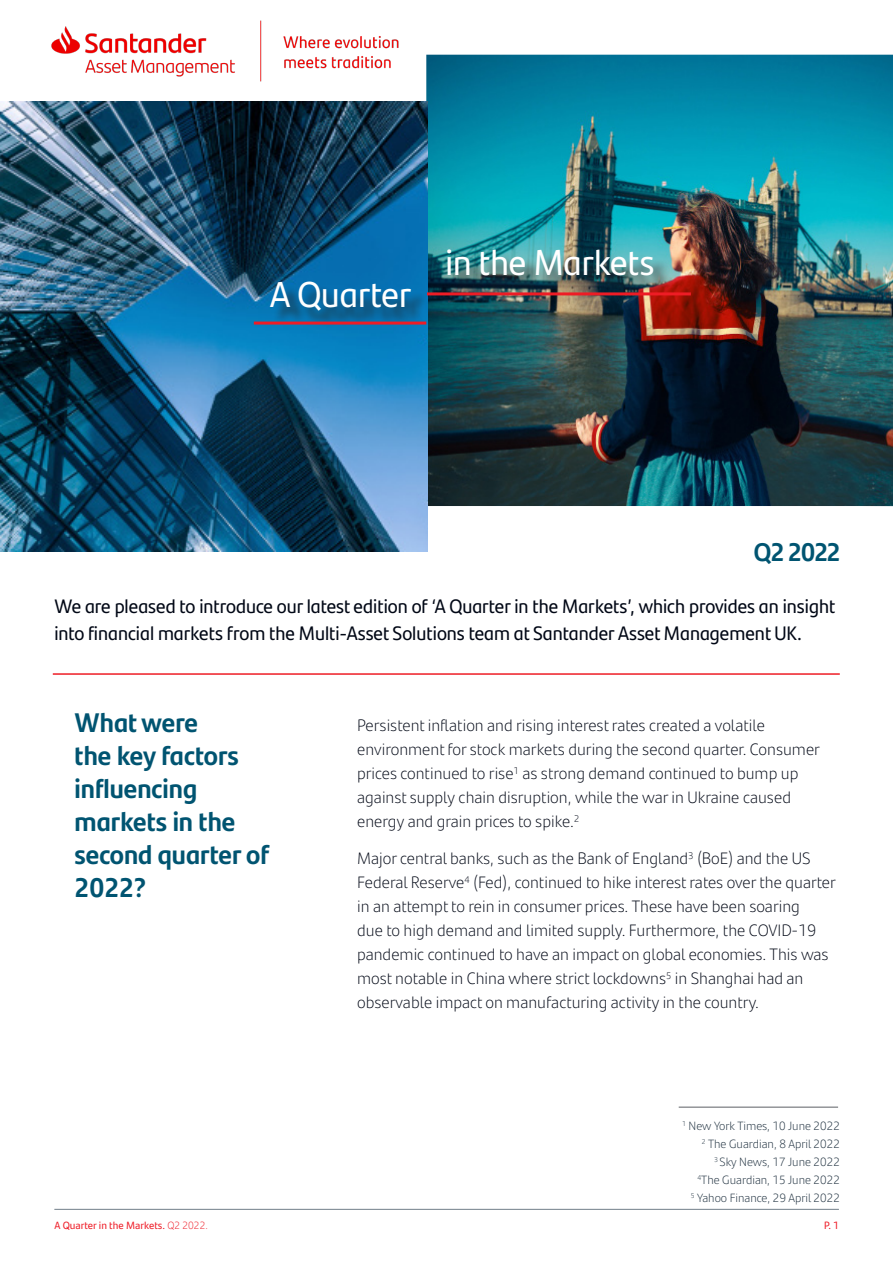
<style>
.page{position:relative;width:893px;height:1263px;background:#fff}
.page>*{position:absolute;margin:0;border:0;box-sizing:border-box;transform-origin:0 0}
.t1{font:36px "Santander Headline";color:#fff}
.t2{font:700 27px/33px "Santander Headline";color:#005471}
.t3{font:700 25.5px "Santander Headline";color:#005471}
.t4{font:19.5px/27px "Santander Headline";color:#000715}
.SAM_Body_Copy{font:300 16.5px/24px "Santander Text";color:#000715}
.t5{font:300 12px "Santander Text";color:#172938}
.t6{font:10.5px "Santander Text";color:#ee1c27}
.t7{font:10.5px "Santander Headline";color:#ee1c27}
.s1{font-weight:300}
</style>
<div class="page">
<hr style="left:54px;top:1209px;width:785px;height:1px;background:#727f8a">
<hr style="left:53px;top:673px;width:787px;height:2px;background:#ee1c25">
<img style="left:426px;top:55px;width:467px;height:451px">
<img style="left:0;top:102px;width:427px;height:449px">
<div style="left:450px;top:252px;width:221px;height:42px;background:#231f20;opacity:.75"></div>
<div style="left:273px;top:284px;width:156px;height:45px;background:#231f20;opacity:.75"></div>
<hr style="left:254px;top:322px;width:172px;height:3px;background:#ee1c25">
<hr style="left:427px;top:292px;width:264px;height:3px;background:#ee1c25">
<img style="left:51px;top:20px;width:348px;height:62px">
<hr style="left:679px;top:1106px;width:159px;height:2px;background:#939598">
<p class="t1" style="left:270px;top:268px;width:143px">A Quarter</p>
<p class="t1" style="left:445px;top:235px;width:210px">in the Markets</p>
<p class="t3" style="left:754px;top:532px;width:87px">Q2 2022</p>
<p class="t4" style="left:54px;top:592px;width:782px">We are pleased to introduce our latest edition of ‘A Quarter in the Markets’, which provides an insight into financial markets from the Multi-Asset Solutions team at Santander Asset Management UK.</p>
<p class="t2" style="left:75px;top:704px;width:196px">What were<br>the key factors influencing markets in the second quarter of<br>2022?</p>
<p class="SAM_Body_Copy" style="left:357px;top:713px;width:464px">Persistent inflation and rising interest rates created a volatile environment for stock markets during the second quarter. Consumer prices continued to rise<sup>1</sup> as strong demand continued to bump up against supply chain disruption, while the war in Ukraine caused energy and grain prices to spike.<sup>2</sup></p>
<p class="SAM_Body_Copy" style="left:357px;top:846px;width:480px">Major central banks, such as the Bank of England<sup>3</sup> (BoE) and the US Federal Reserve<sup>4</sup> (Fed), continued to hike interest rates over the quarter in an attempt to rein in consumer prices. These have been soaring<br>due to high demand and limited supply. Furthermore, the COVID-19 pandemic continued to have an impact on global economies. This was most notable in China where strict lockdowns<sup>5</sup> in Shanghai had an observable impact on manufacturing activity in the country.</p>
<p class="t5" style="left:682px;top:1117px;width:159px"><sup>1</sup> New York Times, 10 June 2022</p>
<p class="t5" style="left:702px;top:1135px;width:140px"><sup>2</sup> The Guardian, 8 April 2022</p>
<p class="t5" style="left:714px;top:1153px;width:127px"><sup>3</sup> Sky News, 17 June 2022</p>
<p class="t5" style="left:697px;top:1171px;width:144px"><sup>4</sup>The Guardian, 15 June 2022</p>
<p class="t5" style="left:691px;top:1189px;width:151px"><sup>5</sup> Yahoo Finance, 29 April 2022</p>
<p class="t6" style="left:54px;top:1217px;width:155px">A Quarter in the Markets. <span class="s1">Q2 2022.</span></p>
<p class="t7" style="left:824px;top:1217px;width:16px">P. 1</p>
</div>
